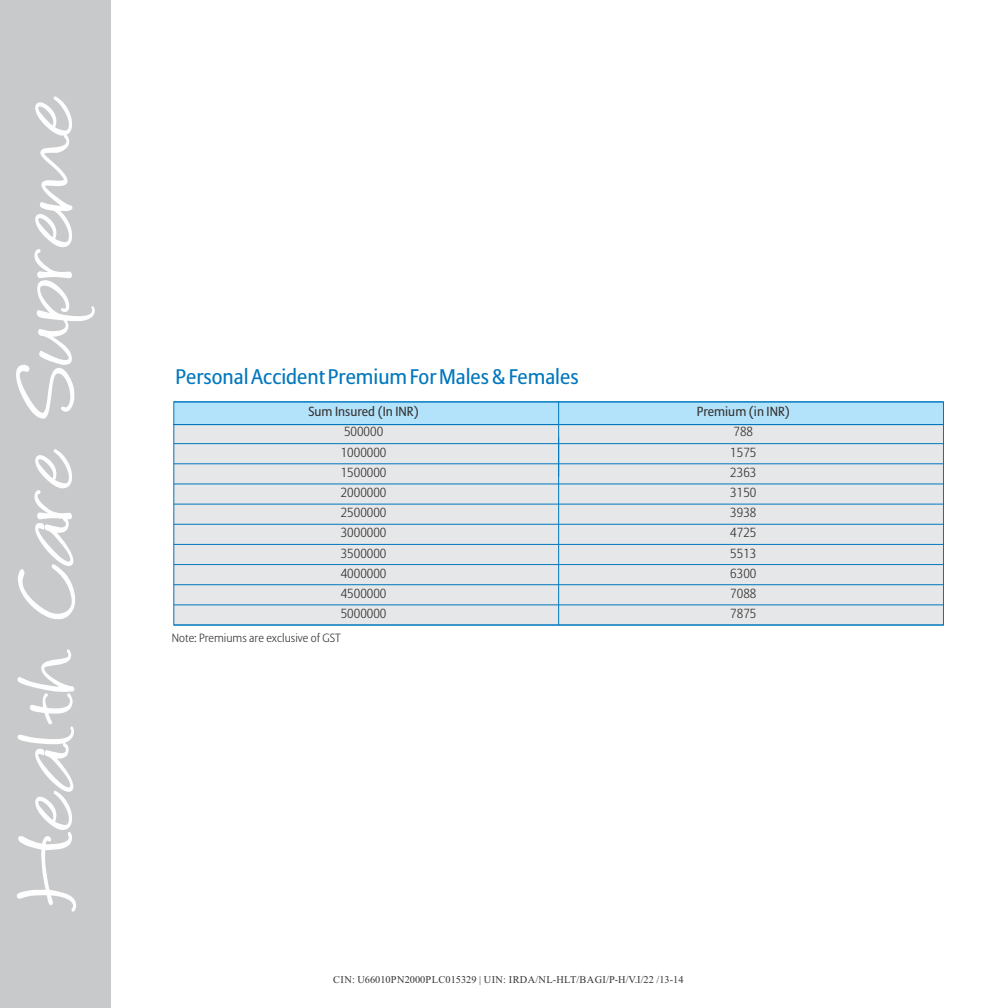
<style>
.page{position:relative;width:1008px;height:1008px;background:#fff}
.page>*{position:absolute;margin:0;border:0;box-sizing:border-box;transform-origin:0 0}
.t1{font:91.35px "Angelina";color:#fefefe;scale:1.4 1}
.t2{font:21px "Allianz Sans";color:#0077bd}
.t3{font:300 13.12px "Allianz Sans";color:#373435}
.t4{font:13.12px "Allianz Sans";color:#373435}
.t5{font:300 11.9px "Allianz Sans";color:#373435}
.t6{font:10.33px "Times New Roman";letter-spacing:.02em;color:#373435}
</style>
<div class="page">
<div style="left:0;top:0;width:111px;height:1008px;background:#c7c9cb"></div>
<div style="left:173px;top:401px;width:771px;height:23px;background:#b3e3fa"></div>
<div style="left:173px;top:424px;width:771px;height:202px;background:#e6e7e8"></div>
<hr style="left:174px;top:625px;width:769px;height:1px;background:#0077bd">
<hr style="left:174px;top:604px;width:769px;height:1px;background:#0077bd">
<hr style="left:174px;top:584px;width:769px;height:1px;background:#0077bd">
<hr style="left:174px;top:564px;width:769px;height:1px;background:#0077bd">
<hr style="left:174px;top:544px;width:769px;height:1px;background:#0077bd">
<hr style="left:174px;top:524px;width:769px;height:1px;background:#0077bd">
<hr style="left:174px;top:504px;width:769px;height:1px;background:#0077bd">
<hr style="left:174px;top:484px;width:769px;height:1px;background:#0077bd">
<hr style="left:174px;top:463px;width:769px;height:1px;background:#0077bd">
<hr style="left:174px;top:443px;width:769px;height:1px;background:#0077bd">
<hr style="left:174px;top:424px;width:769px;height:1px;background:#0077bd">
<hr style="left:558px;top:444px;width:1px;height:181px;background:#0077bd">
<hr style="left:558px;top:402px;width:1px;height:42px;background:#0077bd">
<hr style="left:174px;top:401px;width:769px;height:1px;background:#0077bd">
<h1 class="t1" style="left:8px;top:905px;width:582px;rotate:-90deg">Health Care Supreme</h1>
<h2 class="t2" style="left:176px;top:368px;width:404px">Personal Accident Premium For Males &amp; Females</h2>
<p class="t4" style="left:308px;top:406px;width:112px">Sum Insured (In INR)</p>
<p class="t4" style="left:697px;top:406px;width:95px">Premium (in INR)</p>
<p class="t3" style="left:344px;top:426px;width:41px">500000</p>
<p class="t3" style="left:734px;top:426px;width:21px">788</p>
<p class="t3" style="left:341px;top:446px;width:47px">1000000</p>
<p class="t3" style="left:730px;top:446px;width:28px">1575</p>
<p class="t3" style="left:341px;top:467px;width:47px">1500000</p>
<p class="t3" style="left:730px;top:467px;width:28px">2363</p>
<p class="t3" style="left:341px;top:487px;width:47px">2000000</p>
<p class="t3" style="left:730px;top:487px;width:28px">3150</p>
<p class="t3" style="left:341px;top:507px;width:47px">2500000</p>
<p class="t3" style="left:730px;top:507px;width:28px">3938</p>
<p class="t3" style="left:341px;top:527px;width:47px">3000000</p>
<p class="t3" style="left:730px;top:527px;width:28px">4725</p>
<p class="t3" style="left:341px;top:548px;width:47px">3500000</p>
<p class="t3" style="left:730px;top:548px;width:28px">5513</p>
<p class="t3" style="left:341px;top:568px;width:47px">4000000</p>
<p class="t3" style="left:730px;top:568px;width:28px">6300</p>
<p class="t3" style="left:341px;top:588px;width:47px">4500000</p>
<p class="t3" style="left:730px;top:588px;width:28px">7088</p>
<p class="t3" style="left:341px;top:608px;width:47px">5000000</p>
<p class="t3" style="left:730px;top:608px;width:28px">7875</p>
<p class="t5" style="left:172px;top:632px;width:171px">Note: Premiums are exclusive of GST</p>
<p class="t6" style="left:333px;top:976px;width:352px">CIN: U66010PN2000PLC015329 | UIN: IRDA/NL-HLT/BAGI/P-H/V.I/22 /13-14</p>
</div>
